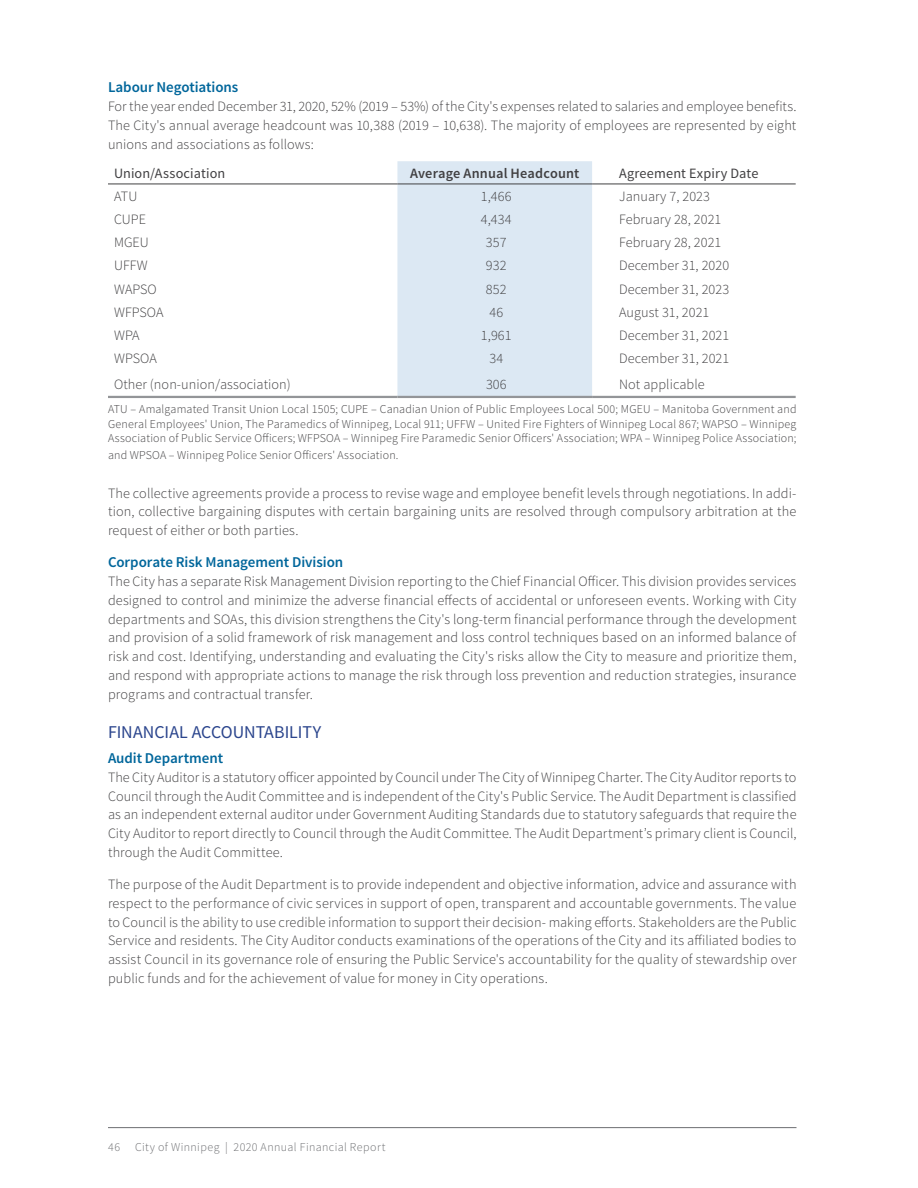
<style>
.page{position:relative;width:918px;height:1188px;background:#fff}
.page>*{position:absolute;margin:0;border:0;box-sizing:border-box;transform-origin:0 0}
.t1{font:18px "Source Sans Pro";color:#2b458d}
.t2{font:600 15px "Source Sans Pro";letter-spacing:-.005em;color:#00669b}
.t3{font:300 14.25px/18.8px "Source Sans Pro";letter-spacing:.005em;color:#414042;text-align:justify}
.t4{font:14.25px "Source Sans Pro";letter-spacing:.01em;color:#414042}
.t5{font:600 14.25px "Source Sans Pro";letter-spacing:.01em;color:#414042}
.t6{font:300 12px/14.4px "Source Sans Pro";letter-spacing:.015em;color:#414042;text-align:justify}
.t7{font:300 12px "Source Sans Pro";letter-spacing:.03em;color:#6d6e71}
</style>
<div class="page">
<hr style="left:108px;top:1127px;width:688px;height:1px;background:#6d6e71">
<div style="left:397px;top:161px;width:195px;height:235px;background:#dce8f3"></div>
<hr style="left:108px;top:396px;width:289px;height:2px;background:#939598">
<hr style="left:397px;top:396px;width:195px;height:2px;background:#939598">
<hr style="left:592px;top:396px;width:204px;height:2px;background:#939598">
<hr style="left:108px;top:184px;width:289px;height:1px;background:#414042">
<hr style="left:397px;top:184px;width:195px;height:1px;background:#414042">
<hr style="left:592px;top:184px;width:204px;height:1px;background:#414042">
<p class="t2" style="left:108px;top:78px;width:132px">Labour Negotiations</p>
<p class="t3" style="left:108px;top:97px;width:690px">For the year ended December 31, 2020, 52% (2019 – 53%) of the City's expenses related to salaries and employee benefits.<br>The City's annual average headcount was 10,388 (2019 – 10,638). The majority of employees are represented by eight unions and associations as follows:</p>
<p class="t4" style="left:114px;top:164px;width:113px">Union/Association</p>
<p class="t5" style="left:410px;top:164px;width:171px">Average Annual Headcount</p>
<p class="t4" style="left:619px;top:164px;width:141px">Agreement Expiry Date</p>
<p class="t3" style="left:114px;top:187px;width:25px">ATU</p>
<p class="t3" style="left:481px;top:187px;width:32px">1,466</p>
<p class="t3" style="left:619px;top:187px;width:92px">January 7, 2023</p>
<p class="t3" style="left:114px;top:210px;width:34px">CUPE</p>
<p class="t3" style="left:481px;top:210px;width:32px">4,434</p>
<p class="t3" style="left:619px;top:210px;width:104px">February 28, 2021</p>
<p class="t3" style="left:114px;top:233px;width:36px">MGEU</p>
<p class="t3" style="left:486px;top:233px;width:22px">357</p>
<p class="t3" style="left:619px;top:233px;width:104px">February 28, 2021</p>
<p class="t3" style="left:114px;top:256px;width:35px">UFFW</p>
<p class="t3" style="left:486px;top:256px;width:22px">932</p>
<p class="t3" style="left:619px;top:256px;width:112px">December 31, 2020</p>
<p class="t3" style="left:114px;top:280px;width:44px">WAPSO</p>
<p class="t3" style="left:486px;top:280px;width:22px">852</p>
<p class="t3" style="left:619px;top:280px;width:112px">December 31, 2023</p>
<p class="t3" style="left:114px;top:303px;width:51px">WFPSOA</p>
<p class="t3" style="left:489px;top:303px;width:15px">46</p>
<p class="t3" style="left:619px;top:303px;width:92px">August 31, 2021</p>
<p class="t3" style="left:114px;top:326px;width:27px">WPA</p>
<p class="t3" style="left:481px;top:326px;width:32px">1,961</p>
<p class="t3" style="left:619px;top:326px;width:112px">December 31, 2021</p>
<p class="t3" style="left:114px;top:349px;width:44px">WPSOA</p>
<p class="t3" style="left:489px;top:349px;width:15px">34</p>
<p class="t3" style="left:619px;top:349px;width:112px">December 31, 2021</p>
<p class="t3" style="left:114px;top:375px;width:178px">Other (non-union/association)</p>
<p class="t3" style="left:486px;top:375px;width:22px">306</p>
<p class="t3" style="left:619px;top:375px;width:87px">Not applicable</p>
<p class="t6" style="left:108px;top:402px;width:690px">ATU – Amalgamated Transit Union Local 1505; CUPE – Canadian Union of Public Employees Local 500; MGEU – Manitoba Government and General Employees' Union, The Paramedics of Winnipeg, Local 911; UFFW – United Fire Fighters of Winnipeg Local 867; WAPSO – Winnipeg Association of Public Service Officers; WFPSOA – Winnipeg Fire Paramedic Senior Officers' Association; WPA – Winnipeg Police Association;</p>
<p class="t6" style="left:108px;top:447px;width:292px">and WPSOA – Winnipeg Police Senior Officers' Association.</p>
<p class="t3" style="left:108px;top:483px;width:690px">The collective agreements provide a process to revise wage and employee benefit levels through negotiations. In addi&shy;tion, collective bargaining disputes with certain bargaining units are resolved through compulsory arbitration at the request of either or both parties.</p>
<p class="t2" style="left:108px;top:553px;width:237px">Corporate Risk Management Division</p>
<p class="t3" style="left:108px;top:572px;width:690px">The City has a separate Risk Management Division reporting to the Chief Financial Officer. This division provides services designed to control and minimize the adverse financial effects of accidental or unforeseen events. Working with City departments and SOAs, this division strengthens the City's long-term financial performance through the development and provision of a solid framework of risk management and loss control techniques based on an informed balance of risk and cost. Identifying, understanding and evaluating the City's risks allow the City to measure and prioritize them, and respond with appropriate actions to manage the risk through loss prevention and reduction strategies, insurance programs and contractual transfer.</p>
<p class="t1" style="left:108px;top:720px;width:215px">FINANCIAL ACCOUNTABILITY</p>
<p class="t2" style="left:108px;top:749px;width:117px">Audit Department</p>
<p class="t3" style="left:108px;top:768px;width:690px">The City Auditor is a statutory officer appointed by Council under The City of Winnipeg Charter. The City Auditor reports to Council through the Audit Committee and is independent of the City's Public Service. The Audit Department is classified as an independent external auditor under Government Auditing Standards due to statutory safeguards that require the City Auditor to report directly to Council through the Audit Committee. The Audit Department’s primary client is Council, through the Audit Committee.</p>
<p class="t3" style="left:108px;top:875px;width:690px">The purpose of the Audit Department is to provide independent and objective information, advice and assurance with respect to the performance of civic services in support of open, transparent and accountable governments. The value to Council is the ability to use credible information to support their decision- making efforts. Stakeholders are the Public Service and residents. The City Auditor conducts examinations of the operations of the City and its affiliated bodies to assist Council in its governance role of ensuring the Public Service's accountability for the quality of stewardship over public funds and for the achievement of value for money in City operations.</p>
<p class="t7" style="left:108px;top:1140px;width:279px">46 City of Winnipeg | 2020 Annual Financial Report</p>
</div>
